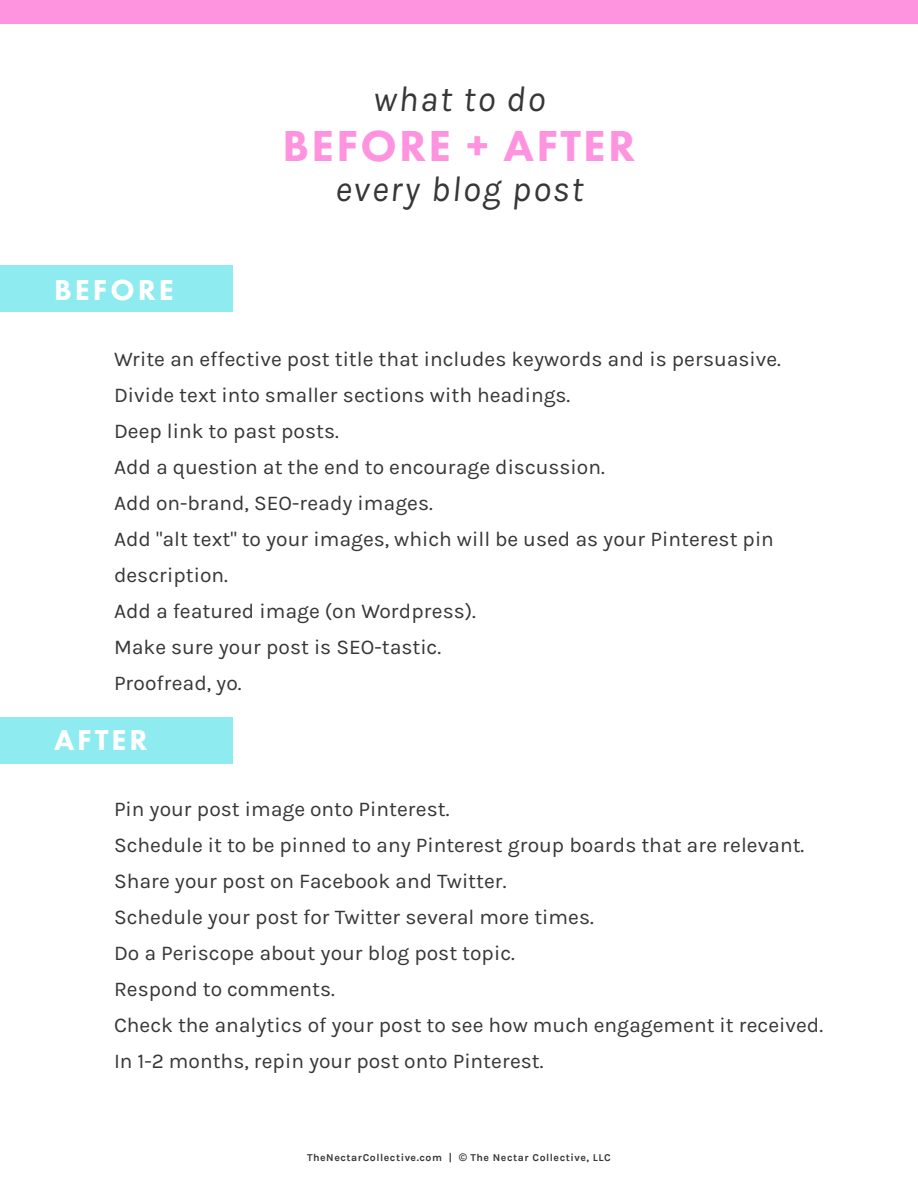
<style>
.page{position:relative;width:918px;height:1188px;background:#fff}
.page>*{position:absolute;margin:0;border:0;box-sizing:border-box;transform-origin:0 0}
.t1{font:800 45px "Futura PT";letter-spacing:.05em;color:#fe93df}
.t2{font:italic 36px "Karla";letter-spacing:.05em;color:#373737}
.t3{font:800 30px "Futura PT";letter-spacing:.1em;color:#fff}
.t4{font:21px/36px "Karla";color:#373737}
.t5{font:700 10.5px "Karla";letter-spacing:.05em;color:#373737}
.s1{font-family:"Arial"}
</style>
<div class="page">
<div style="left:0;top:717px;width:232px;height:47px;background:#8eecf1"></div>
<div style="left:0;top:266px;width:232px;height:46px;background:#8eecf1"></div>
<div style="left:0;top:0;width:918px;height:24px;background:#fe93df"></div>
<h3 class="t3" style="left:54px;top:272px;width:121px">BEFORE</h3>
<h2 class="t2" style="left:373px;top:78px;width:173px">what to do</h2>
<h1 class="t1" style="left:283px;top:117px;width:354px">BEFORE + AFTER</h1>
<h2 class="t2" style="left:335px;top:168px;width:250px">every blog post</h2>
<p class="t4" style="left:114px;top:341px;width:669px">Write an effective post title that includes keywords and is persuasive.<br>Divide text into smaller sections with headings.<br>Deep link to past posts.<br>Add a question at the end to encourage discussion.<br>Add on-brand, SEO-ready images.<br>Add "alt text" to your images, which will be used as your Pinterest pin description.<br>Add a featured image (on Wordpress).<br>Make sure your post is SEO-tastic.<br>Proofread, yo.</p>
<h3 class="t3" style="left:54px;top:722px;width:95px">AFTER</h3>
<p class="t4" style="left:114px;top:791px;width:711px">Pin your post image onto Pinterest.<br>Schedule it to be pinned to any Pinterest group boards that are relevant.<br>Share your post on Facebook and Twitter.<br>Schedule your post for Twitter several more times.<br>Do a Periscope about your blog post topic.<br>Respond to comments.<br>Check the analytics of your post to see how much engagement it received.<br>In 1-2 months, repin your post onto Pinterest.</p>
<p class="t5" style="left:307px;top:1151px;width:305px">TheNectarCollective.com | <span class="s1">©</span> The Nectar Collective, LLC</p>
</div>
